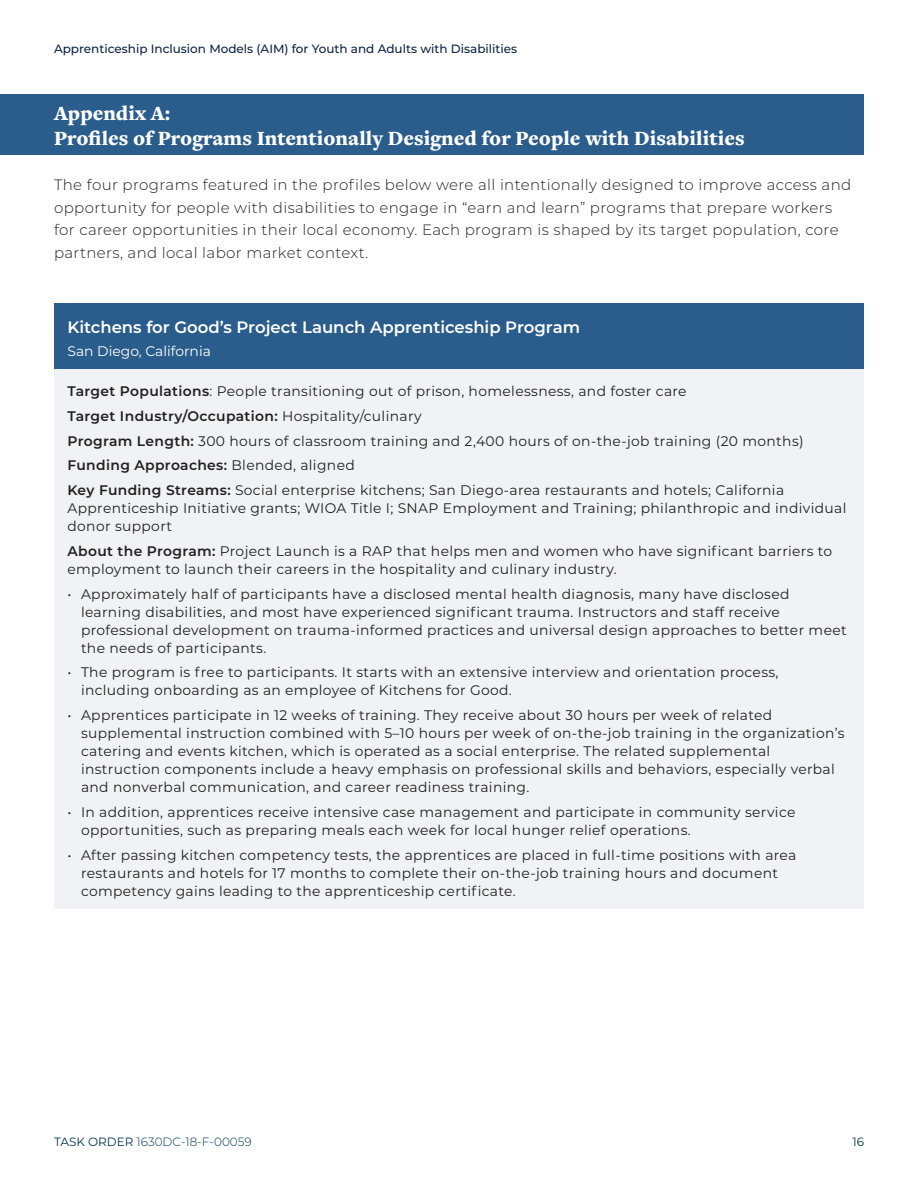
<style>
.page{position:relative;width:918px;height:1188px;background:#fff}
.page>*{position:absolute;margin:0;border:0;box-sizing:border-box;transform-origin:0 0}
.t1{font:900 21px/25.2px "Freight Text Pro";color:#fff}
.t2{font:600 16.5px "Montserrat";color:#fff}
.t3{font:300 15px/22.5px "Montserrat";letter-spacing:.025em;color:#231f20}
.t4{font:13.8px/18px "Montserrat";letter-spacing:.025em;color:#231f20}
.t5{font:13.8px "Montserrat";color:#fff}
.t6{font:500 12px "Montserrat";color:#0e2347}
.t7{font:300 12px "Montserrat";color:#003555}
.t8{font:12px "Montserrat";color:#003555}
.s1{font-weight:600}
.s2{font-weight:400}
</style>
<div class="page">
<div style="left:0;top:94px;width:864px;height:61px;background:#2a5d8b"></div>
<div style="left:54px;top:304px;width:810px;height:65px;background:#2a5d8b"></div>
<div style="left:54px;top:369px;width:810px;height:540px;background:#f0f2f6"></div>
<p class="t6" style="left:54px;top:41px;width:465px">Apprenticeship Inclusion Models (AIM) for Youth and Adults with Disabilities</p>
<h1 class="t1" style="left:54px;top:100px;width:692px">Appendix A:<br>Profiles of Programs Intentionally Designed for People with Disabilities</h1>
<p class="t3" style="left:54px;top:173px;width:799px">The four programs featured in the profiles below were all intentionally designed to improve access and opportunity for people with disabilities to engage in “earn and learn” programs that prepare workers for career opportunities in their local economy. Each program is shaped by its target population, core partners, and local labor market context.</p>
<p class="t2" style="left:68px;top:316px;width:514px">Kitchens for Good’s Project Launch Apprenticeship Program</p>
<p class="t5" style="left:68px;top:341px;width:145px">San Diego, California</p>
<p class="t4" style="left:68px;top:378px;width:738px;line-height:24.8px"><span class="s1">Target Populations</span>: People transitioning out of prison, homelessness, and foster care<br><span class="s1">Target Industry/Occupation:</span> Hospitality/culinary<br><span class="s1">Program Length:</span> 300 hours of classroom training and 2,400 hours of on-the-job training (20 months)<br><span class="s1">Funding Approaches:</span> Blended, aligned<br><span class="s1">Key Funding Streams:</span> Social enterprise kitchens; San Diego-area restaurants and hotels; California</p>
<p class="t4" style="left:68px;top:499px;width:781px">Apprenticeship Initiative grants; WIOA Title I; SNAP Employment and Training; philanthropic and individual donor support</p>
<p class="t4" style="left:68px;top:542px;width:766px"><span class="s1">About the Program:</span> Project Launch is a RAP that helps men and women who have significant barriers to employment to launch their careers in the hospitality and culinary industry.</p>
<p class="t4" style="left:81px;top:584px;width:767px;text-indent:-14px">• Approximately half of participants have a disclosed mental health diagnosis, many have disclosed learning disabilities, and most have experienced significant trauma. Instructors and staff receive professional development on trauma-informed practices and universal design approaches to better meet the needs of participants.</p>
<p class="t4" style="left:81px;top:663px;width:699px;text-indent:-14px">• The program is free to participants. It starts with an extensive interview and orientation process, including onboarding as an employee of Kitchens for Good.</p>
<p class="t4" style="left:81px;top:706px;width:765px;text-indent:-14px">• Apprentices participate in 12 weeks of training. They receive about 30 hours per week of related supplemental instruction combined with 5–10 hours per week of on-the-job training in the organization’s catering and events kitchen, which is operated as a social enterprise. The related supplemental instruction components include a heavy emphasis on professional skills and behaviors, especially verbal and nonverbal communication, and career readiness training.</p>
<p class="t4" style="left:81px;top:803px;width:716px;text-indent:-14px">• In addition, apprentices receive intensive case management and participate in community service opportunities, such as preparing meals each week for local hunger relief operations.</p>
<p class="t4" style="left:81px;top:845px;width:717px;text-indent:-14px">• After passing kitchen competency tests, the apprentices are placed in full-time positions with area restaurants and hotels for 17 months to complete their on-the-job training hours and document competency gains leading to the apprenticeship certificate.</p>
<p class="t7" style="left:54px;top:1133px;width:199px"><span class="s2">TASK ORDER</span> 1630DC-18-F-00059</p>
<p class="t8" style="left:852px;top:1133px;width:13px">16</p>
</div>
